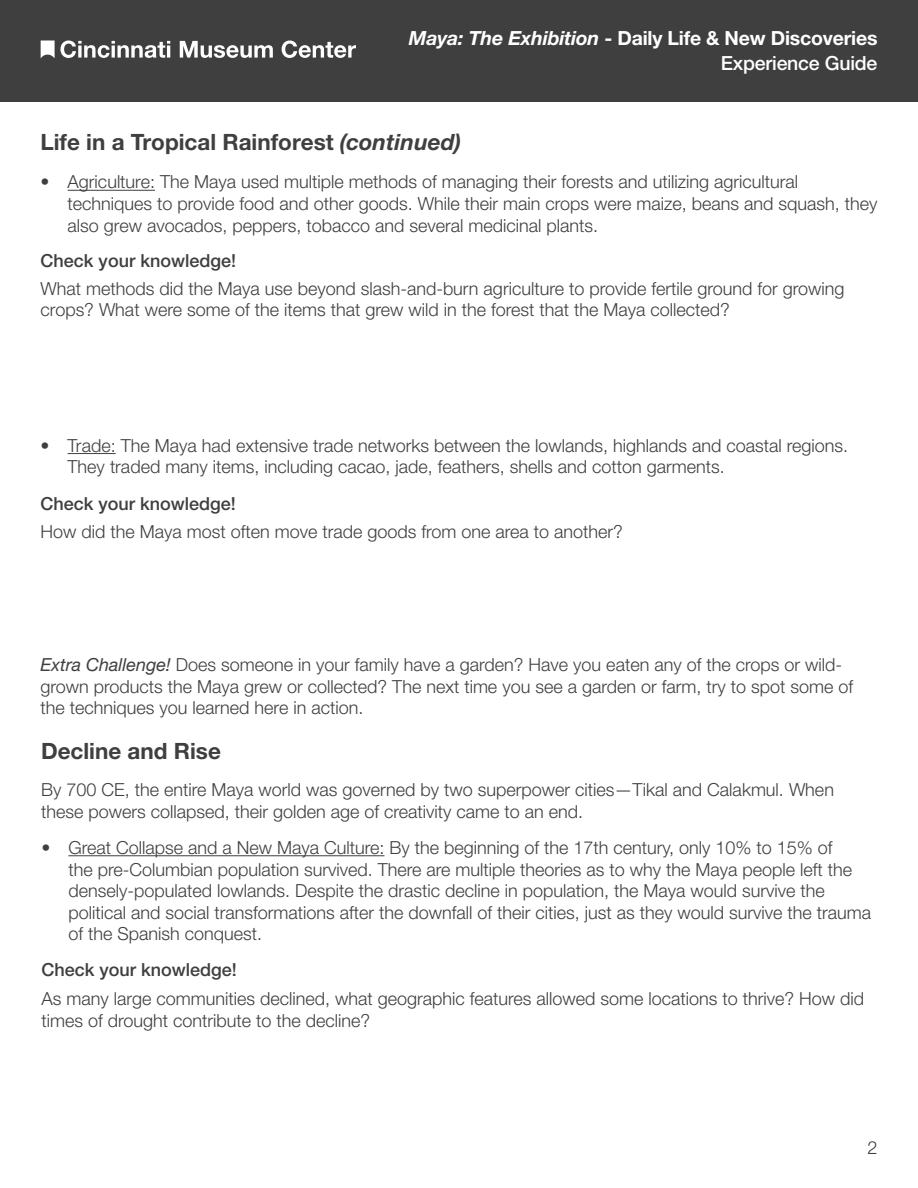
<style>
.page{position:relative;width:918px;height:1188px;background:#fff}
.page>*{position:absolute;margin:0;border:0;box-sizing:border-box;transform-origin:0 0}
.t1{font:700 22.5px "Helvetica Neue LT Std";color:#3f3f3f}
.t2{font:700 19.5px "Helvetica Neue LT Std";letter-spacing:-.01em;color:#fff}
.t3{font:500 19.5px "Helvetica Neue LT Std";letter-spacing:-.01em;color:#fff}
.t4{font:300 18px/21.6px "Helvetica Neue LT Std";color:#3f3f3f}
.t5{font:500 18px "Helvetica Neue LT Std";color:#3f3f3f}
.s1{font-style:italic}
.s2{font-weight:500}
.s3{font-weight:400;font-style:italic}
</style>
<div class="page">
<div style="left:0;top:0;width:918px;height:102px;background:#3f3f3f"></div>
<svg style="left:41px;top:40px;width:129px;height:18px"></svg>
<svg style="left:180px;top:41px;width:93px;height:17px"></svg>
<svg style="left:282px;top:40px;width:74px;height:18px"></svg>
<hr style="left:68px;top:190px;width:87px;height:1px;background:#3f3f3f">
<hr style="left:68px;top:453px;width:48px;height:1px;background:#3f3f3f">
<hr style="left:68px;top:855px;width:316px;height:1px;background:#3f3f3f">
<p class="t2" style="left:409px;top:26px;width:470px"><span class="s1">Maya: The Exhibition</span> - Daily Life &amp; New Discoveries</p>
<p class="t3" style="left:721px;top:51px;width:158px">Experience Guide</p>
<p class="t1" style="left:40px;top:128px;width:422px">Life in a Tropical Rainforest <span class="s1">(continued)</span></p>
<p class="t4" style="left:68px;top:171px;width:811px;text-indent:-27px">• Agriculture: The Maya used multiple methods of managing their forests and utilizing agricultural techniques to provide food and other goods. While their main crops were maize, beans and squash, they also grew avocados, peppers, tobacco and several medicinal plants.</p>
<p class="t5" style="left:41px;top:250px;width:197px">Check your knowledge!</p>
<p class="t4" style="left:41px;top:277px;width:805px">What methods did the Maya use beyond slash-and-burn agriculture to provide fertile ground for growing crops? What were some of the items that grew wild in the forest that the Maya collected?</p>
<p class="t4" style="left:68px;top:434px;width:782px;text-indent:-27px">• Trade: The Maya had extensive trade networks between the lowlands, highlands and coastal regions.<br>They traded many items, including cacao, jade, feathers, shells and cotton garments.</p>
<p class="t4" style="left:40px;top:490px;width:584px;line-height:27.2px"><span class="s2">Check your knowledge!<br></span>How did the Maya most often move trade goods from one area to another?</p>
<p class="t4" style="left:41px;top:654px;width:814px"><span class="s3">Extra Challenge!</span> Does someone in your family have a garden? Have you eaten any of the crops or wild&shy;grown products the Maya grew or collected? The next time you see a garden or farm, try to spot some of the techniques you learned here in action.</p>
<p class="t1" style="left:41px;top:737px;width:181px">Decline and Rise</p>
<p class="t4" style="left:41px;top:778px;width:794px">By 700 CE, the entire Maya world was governed by two superpower cities—Tikal and Calakmul. When these powers collapsed, their golden age of creativity came to an end.</p>
<p class="t4" style="left:68px;top:836px;width:804px;text-indent:-27px">• Great Collapse and a New Maya Culture: By the beginning of the 17th century, only 10% to 15% of<br>the pre-Columbian population survived. There are multiple theories as to why the Maya people left the densely-populated lowlands. Despite the drastic decline in population, the Maya would survive the political and social transformations after the downfall of their cities, just as they would survive the trauma of the Spanish conquest.</p>
<p class="t5" style="left:41px;top:959px;width:197px">Check your knowledge!</p>
<p class="t4" style="left:41px;top:988px;width:824px">As many large communities declined, what geographic features allowed some locations to thrive? How did times of drought contribute to the decline?</p>
<p class="t4" style="left:867px;top:1136px;width:12px">2</p>
</div>
